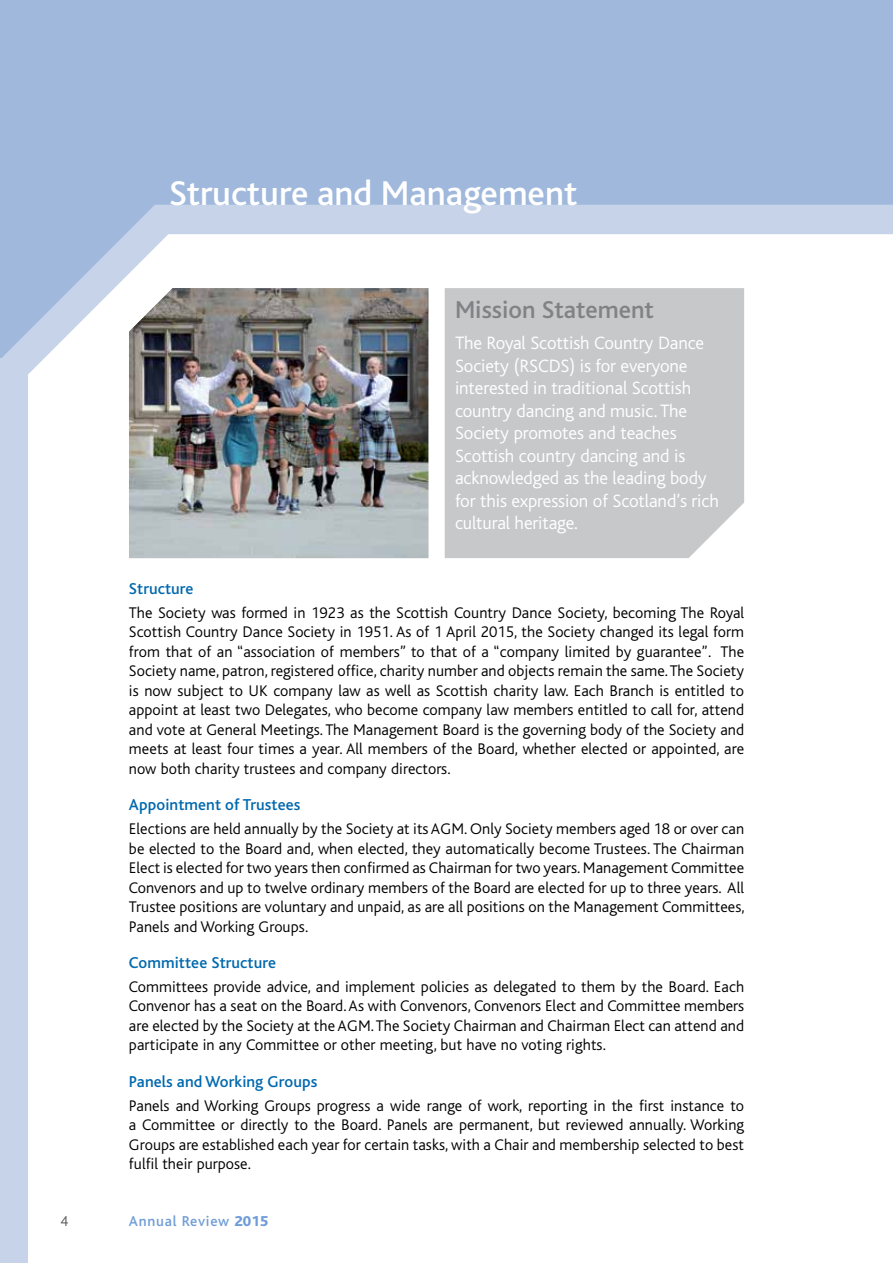
<style>
.page{position:relative;width:893px;height:1263px;background:#fff}
.page>*{position:absolute;margin:0;border:0;box-sizing:border-box;transform-origin:0 0}
.t1{font:500 36px "Bliss";color:#fff}
.t2{font:500 25.5px "Bliss";color:#808285}
.t3{font:300 18.75px/22.5px "Bliss";letter-spacing:-.005em;color:#fff}
.t4{font:500 16.5px "Bliss";letter-spacing:.005em;color:#0069ae}
.t5{font:300 16.2px/19.5px "Bliss";letter-spacing:.005em;color:#000;text-align:justify}
.t6{font:500 15px "Bliss";letter-spacing:.05em;color:#709dd7}
.t7{font:300 15px "Bliss";color:#58595b}
.s1{font-weight:800}
</style>
<div class="page">
<div style="left:0;top:0;width:893px;height:407px;background:#9fb8db"></div>
<div style="left:126px;top:205px;width:767px;height:29px;background:#c7d3e9"></div>
<svg style="left:0;top:234px;width:893px;height:325px;fill:#fff"></svg>
<div style="left:0;top:359px;width:28px;height:904px;background:#c7d3e9"></div>
<img style="left:129px;top:288px;width:299px;height:270px">
<div style="left:445px;top:288px;width:299px;height:270px;background:#c7c8ca"></div>
<h1 class="t1" style="left:169px;top:174px;width:410px">Structure and Management</h1>
<h2 class="t2" style="left:455px;top:296px;width:201px">Mission Statement</h2>
<p class="t3" style="left:455px;top:332px;width:265px">The Royal Scottish Country Dance<br>Society (RSCDS) is for everyone interested in traditional Scottish country dancing and music. The<br>Society promotes and teaches<br>Scottish country dancing and is acknowledged as the leading body for this expression of Scotland’s rich cultural heritage.</p>
<p class="t4" style="left:129px;top:580px;width:66px">Structure</p>
<p class="t5" style="left:129px;top:603px;width:617px">The Society was formed in 1923 as the Scottish Country Dance Society, becoming The Royal Scottish Country Dance Society in 1951. As of 1 April 2015, the Society changed its legal form from that of an “association of members” to that of a “company limited by guarantee”. The Society name, patron, registered office, charity number and objects remain the same. The Society is now subject to UK company law as well as Scottish charity law. Each Branch is entitled to appoint at least two Delegates, who become company law members entitled to call for, attend and vote at General Meetings. The Management Board is the governing body of the Society and meets at least four times a year. All members of the Board, whether elected or appointed, are now both charity trustees and company directors.</p>
<p class="t4" style="left:129px;top:796px;width:173px">Appointment of Trustees</p>
<p class="t5" style="left:129px;top:819px;width:617px">Elections are held annually by the Society at its AGM. Only Society members aged 18 or over can be elected to the Board and, when elected, they automatically become Trustees. The Chairman Elect is elected for two years then confirmed as Chairman for two years. Management Committee Convenors and up to twelve ordinary members of the Board are elected for up to three years. All Trustee positions are voluntary and unpaid, as are all positions on the Management Committees, Panels and Working Groups.</p>
<p class="t4" style="left:129px;top:954px;width:149px">Committee Structure</p>
<p class="t5" style="left:129px;top:977px;width:617px">Committees provide advice, and implement policies as delegated to them by the Board. Each Convenor has a seat on the Board. As with Convenors, Convenors Elect and Committee members are elected by the Society at the AGM. The Society Chairman and Chairman Elect can attend and participate in any Committee or other meeting, but have no voting rights.</p>
<p class="t4" style="left:129px;top:1073px;width:190px">Panels and Working Groups</p>
<p class="t5" style="left:129px;top:1096px;width:617px">Panels and Working Groups progress a wide range of work, reporting in the first instance to a Committee or directly to the Board. Panels are permanent, but reviewed annually. Working Groups are established each year for certain tasks, with a Chair and membership selected to best fulfil their purpose.</p>
<p class="t7" style="left:61px;top:1213px;width:9px">4</p>
<p class="t6" style="left:129px;top:1213px;width:141px">Annual Review <span class="s1">2015</span></p>
</div>
